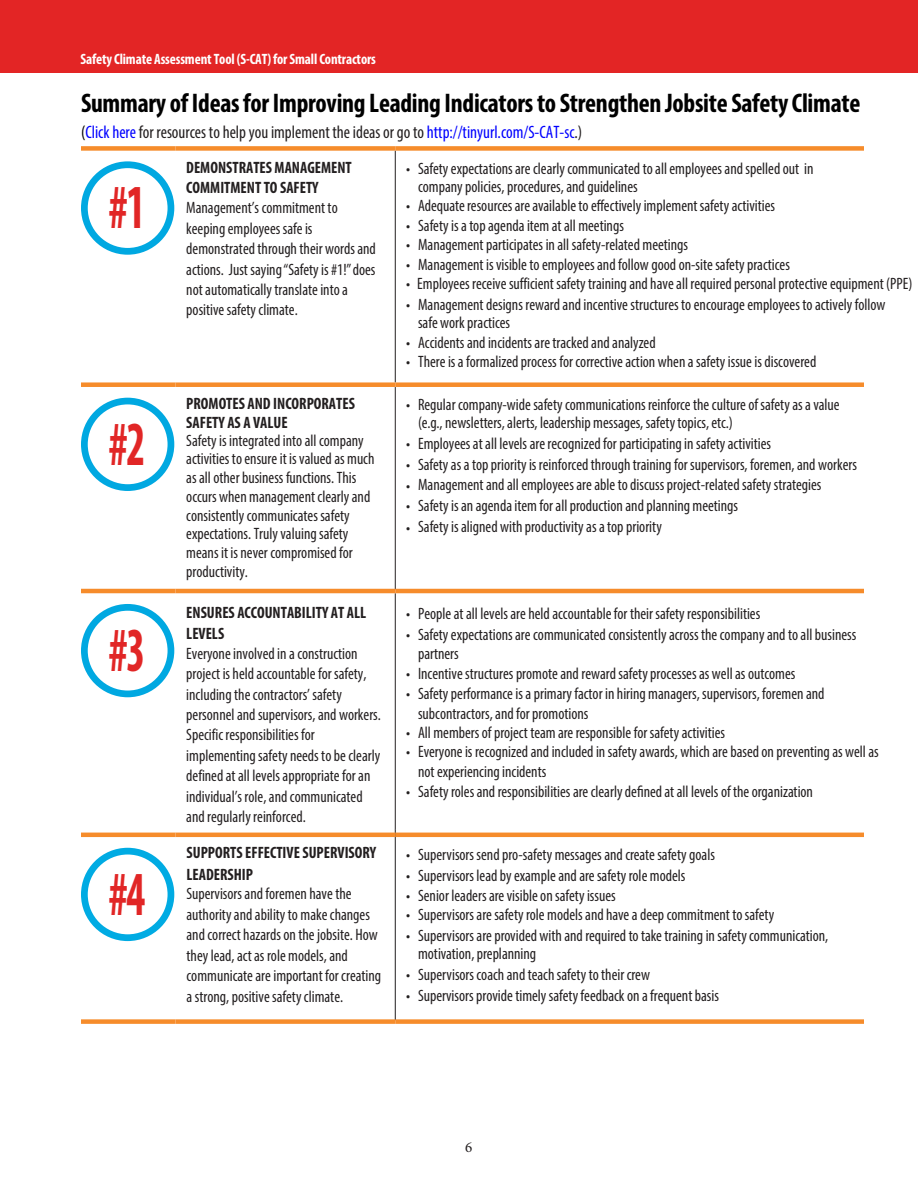
<style>
.page{position:relative;width:918px;height:1188px;background:#fff}
.page>*{position:absolute;margin:0;border:0;box-sizing:border-box;transform-origin:0 0}
.t1{font:700 condensed 63px "Myriad Pro";color:#e12626;scale:.7 1}
.t2{font:700 condensed 27px "Myriad Pro";letter-spacing:-.01em;color:#000}
.t3{font:condensed 18px "Myriad Pro";color:#231f20;scale:.96 1}
.Summary_Table_Number{font:condensed 16.5px/20.4px "Myriad Pro";color:#231f20;scale:.96 1}
.t4{font:700 condensed 15px "Myriad Pro";letter-spacing:-.01em;color:#fff}
.t5{font:15px "Minion Pro";color:#231f20}
.s1{color:#000}
.s2{color:#00f}
.s3{font-weight:700}
</style>
<div class="page">
<div style="left:0;top:0;width:918px;height:73px;background:#e32525"></div>
<hr style="left:395px;top:151px;width:1px;height:231px;background:#231f20">
<hr style="left:395px;top:387px;width:1px;height:202px;background:#231f20">
<hr style="left:395px;top:593px;width:1px;height:237px;background:#231f20">
<hr style="left:395px;top:830px;width:1px;height:190px;background:#231f20">
<div style="left:81px;top:146px;width:95px;height:5px;background:#f68c2b"></div>
<div style="left:176px;top:146px;width:219px;height:5px;background:#f68c2b"></div>
<div style="left:395px;top:146px;width:469px;height:5px;background:#f68c2b"></div>
<div style="left:81px;top:382px;width:95px;height:5px;background:#f68c2b"></div>
<div style="left:176px;top:382px;width:219px;height:5px;background:#f68c2b"></div>
<div style="left:395px;top:382px;width:469px;height:5px;background:#f68c2b"></div>
<hr style="left:81px;top:589px;width:95px;height:4px;background:#f68c2b">
<hr style="left:176px;top:589px;width:219px;height:4px;background:#f68c2b">
<hr style="left:395px;top:589px;width:469px;height:4px;background:#f68c2b">
<hr style="left:81px;top:833px;width:95px;height:4px;background:#f68c2b">
<hr style="left:176px;top:833px;width:219px;height:4px;background:#f68c2b">
<hr style="left:395px;top:833px;width:469px;height:4px;background:#f68c2b">
<div style="left:81px;top:1019px;width:95px;height:5px;background:#f68c2b"></div>
<div style="left:176px;top:1019px;width:219px;height:5px;background:#f68c2b"></div>
<div style="left:395px;top:1019px;width:469px;height:5px;background:#f68c2b"></div>
<div style="left:81px;top:161px;width:93px;height:94px;border:7px solid #00a8e1;border-radius:50%"></div>
<div style="left:81px;top:398px;width:93px;height:93px;border:7px solid #00a8e1;border-radius:50%"></div>
<div style="left:81px;top:604px;width:93px;height:93px;border:7px solid #00a8e1;border-radius:50%"></div>
<div style="left:81px;top:848px;width:93px;height:93px;border:7px solid #00abe3;border-radius:50%"></div>
<p class="t4" style="left:81px;top:49px;width:297px">Safety Climate Assessment Tool (S-CAT) for Small Contractors</p>
<h2 class="t2" style="left:81px;top:86px;width:781px">Summary of Ideas for Improving Leading Indicators to Strengthen Jobsite Safety Climate</h2>
<p class="t3" style="left:81px;top:121px;width:524px"><span class="s1">(</span><span class="s2">Click here</span> for resources to help you implement the ideas or go to <span class="s2">http://tinyurl.com/S-CAT-sc</span>.)</p>
<p class="t1" style="left:109px;top:168px;width:54px">#1</p>
<p class="t1" style="left:109px;top:404px;width:54px">#2</p>
<p class="t1" style="left:109px;top:610px;width:54px">#3</p>
<p class="t1" style="left:109px;top:854px;width:54px">#4</p>
<p class="Summary_Table_Number" style="left:186px;top:157px;width:199px"><span class="s3">DEMONSTRATES MANAGEMENT<br>COMMITMENT TO SAFETY<br></span>Management’s commitment to keeping employees safe is demonstrated through their words and actions. Just saying “Safety is #1!” does not automatically translate into a positive safety climate.</p>
<p class="Summary_Table_Number" style="left:418px;top:159px;width:413px;line-height:18px;text-indent:-12px">• Safety expectations are clearly communicated to all employees and spelled out in company policies, procedures, and guidelines</p>
<p class="Summary_Table_Number" style="left:406px;top:195px;width:386px">• Adequate resources are available to effectively implement safety activities</p>
<p class="Summary_Table_Number" style="left:406px;top:215px;width:228px">• Safety is a top agenda item at all meetings</p>
<p class="Summary_Table_Number" style="left:406px;top:234px;width:295px">• Management participates in all safety-related meetings</p>
<p class="Summary_Table_Number" style="left:406px;top:254px;width:401px">• Management is visible to employees and follow good on-site safety practices</p>
<p class="Summary_Table_Number" style="left:406px;top:274px;width:529px">• Employees receive sufficient safety training and have all required personal protective equipment (PPE)</p>
<p class="Summary_Table_Number" style="left:418px;top:296px;width:488px;line-height:17.4px;text-indent:-12px">• Management designs reward and incentive structures to encourage employees to actively follow safe work practices</p>
<p class="Summary_Table_Number" style="left:406px;top:332px;width:262px">• Accidents and incidents are tracked and analyzed</p>
<p class="Summary_Table_Number" style="left:406px;top:351px;width:429px">• There is a formalized process for corrective action when a safety issue is discovered</p>
<p class="Summary_Table_Number" style="left:186px;top:394px;width:198px;line-height:18.8px"><span class="s3">PROMOTES AND INCORPORATES<br>SAFETY AS A VALUE<br></span>Safety is integrated into all company activities to ensure it is valued as much as all other business functions. This occurs when management clearly and consistently communicates safety expectations. Truly valuing safety means it is never compromised for productivity.</p>
<p class="Summary_Table_Number" style="left:418px;top:395px;width:441px;line-height:18px;text-indent:-12px">• Regular company-wide safety communications reinforce the culture of safety as a value (e.g., newsletters, alerts, leadership messages, safety topics, etc.)</p>
<p class="Summary_Table_Number" style="left:406px;top:433px;width:382px">• Employees at all levels are recognized for participating in safety activities</p>
<p class="Summary_Table_Number" style="left:406px;top:454px;width:471px">• Safety as a top priority is reinforced through training for supervisors, foremen, and workers</p>
<p class="Summary_Table_Number" style="left:406px;top:474px;width:434px">• Management and all employees are able to discuss project-related safety strategies</p>
<p class="Summary_Table_Number" style="left:406px;top:495px;width:347px">• Safety is an agenda item for all production and planning meetings</p>
<p class="Summary_Table_Number" style="left:406px;top:516px;width:268px">• Safety is aligned with productivity as a top priority</p>
<p class="Summary_Table_Number" style="left:186px;top:602px;width:204px"><span class="s3">ENSURES ACCOUNTABILITY AT ALL LEVELS<br></span>Everyone involved in a construction project is held accountable for safety, including the contractors’ safety personnel and supervisors, and workers.<br>Specific responsibilities for implementing safety needs to be clearly defined at all levels appropriate for an individual’s role, and communicated and regularly reinforced.</p>
<p class="Summary_Table_Number" style="left:406px;top:603px;width:370px">• People at all levels are held accountable for their safety responsibilities</p>
<p class="Summary_Table_Number" style="left:418px;top:625px;width:458px;line-height:19px;text-indent:-12px">• Safety expectations are communicated consistently across the company and to all business partners</p>
<p class="Summary_Table_Number" style="left:406px;top:663px;width:407px">• Incentive structures promote and reward safety processes as well as outcomes</p>
<p class="Summary_Table_Number" style="left:418px;top:683px;width:425px;line-height:19.8px;text-indent:-12px">• Safety performance is a primary factor in hiring managers, supervisors, foremen and subcontractors, and for promotions</p>
<p class="Summary_Table_Number" style="left:406px;top:722px;width:334px">• All members of project team are responsible for safety activities</p>
<p class="Summary_Table_Number" style="left:418px;top:742px;width:481px;line-height:19.8px;text-indent:-12px">• Everyone is recognized and included in safety awards, which are based on preventing as well as not experiencing incidents</p>
<p class="Summary_Table_Number" style="left:406px;top:781px;width:425px">• Safety roles and responsibilities are clearly defined at all levels of the organization</p>
<p class="Summary_Table_Number" style="left:187px;top:843px;width:204px"><span class="s3">SUPPORTS EFFECTIVE SUPERVISORY<br>LEADERSHIP<br></span>Supervisors and foremen have the authority and ability to make changes and correct hazards on the jobsite. How they lead, act as role models, and communicate are important for creating a strong, positive safety climate.</p>
<p class="Summary_Table_Number" style="left:406px;top:844px;width:323px">• Supervisors send pro-safety messages and create safety goals</p>
<p class="Summary_Table_Number" style="left:406px;top:865px;width:293px">• Supervisors lead by example and are safety role models</p>
<p class="Summary_Table_Number" style="left:406px;top:885px;width:220px">• Senior leaders are visible on safety issues</p>
<p class="Summary_Table_Number" style="left:406px;top:904px;width:385px">• Supervisors are safety role models and have a deep commitment to safety</p>
<p class="Summary_Table_Number" style="left:418px;top:926px;width:429px;line-height:18px;text-indent:-12px">• Supervisors are provided with and required to take training in safety communication, motivation, preplanning</p>
<p class="Summary_Table_Number" style="left:406px;top:964px;width:256px">• Supervisors coach and teach safety to their crew</p>
<p class="Summary_Table_Number" style="left:406px;top:985px;width:328px">• Supervisors provide timely safety feedback on a frequent basis</p>
<p class="t5" style="left:465px;top:1137px;width:9px">6</p>
</div>
